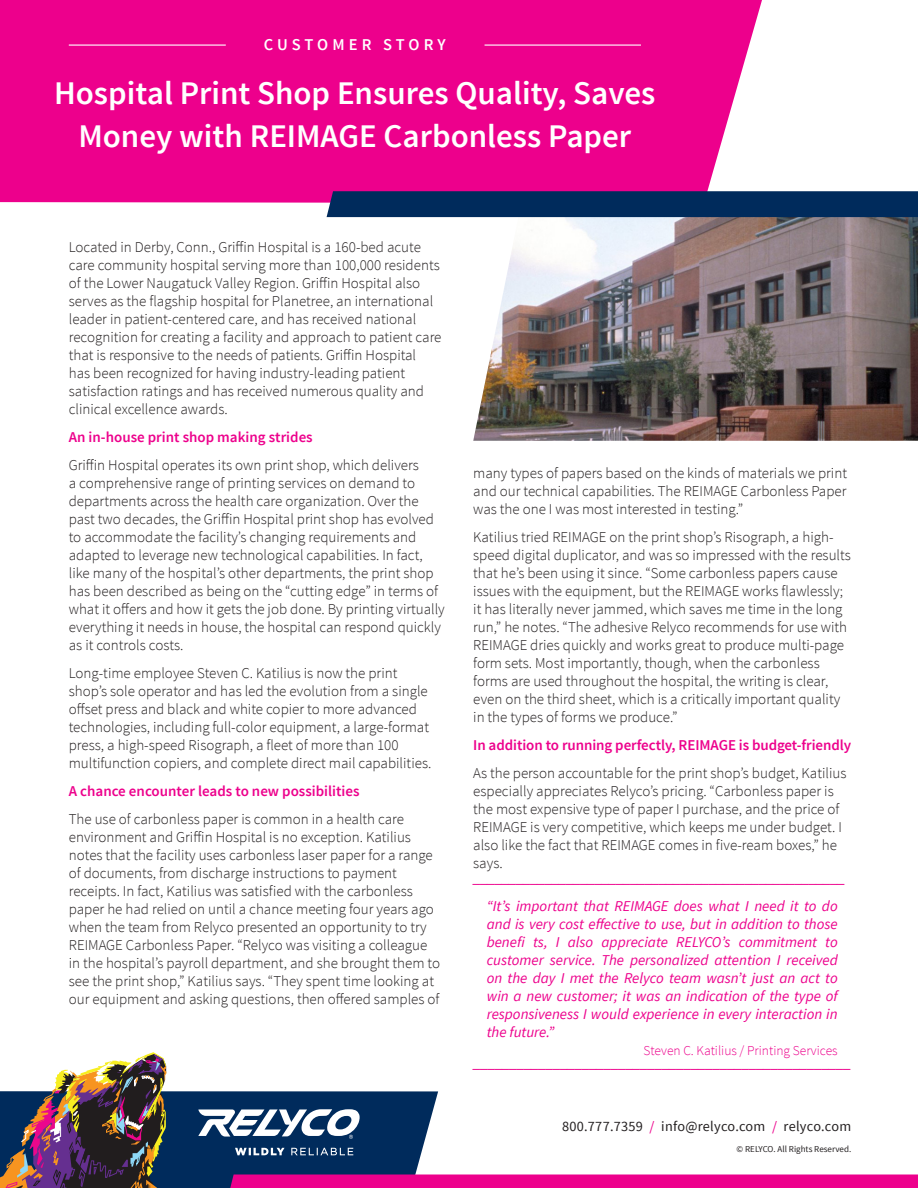
<style>
.page{position:relative;width:918px;height:1188px;background:#fff}
.page>*{position:absolute;margin:0;border:0;box-sizing:border-box;transform-origin:0 0}
.question{font:600 33px "Source Sans Pro";color:#fff}
.question-2{font:600 16.5px "Source Sans Pro";letter-spacing:.235em;color:#fff}
.question-3{font:300 15px/18px "Source Sans Pro";color:#231f20}
.question-4{font:italic 15px/18px "Source Sans Pro";color:#ed008c;text-align:justify}
.question-5{font:600 15px "Source Sans Pro";color:#ed008c}
.question-6{font:italic 15px "Source Sans Pro";color:#ed008c;scale:1.1 1}
.question-7{font:14.25px "Source Sans Pro";letter-spacing:.02em;color:#231f20}
.question-8{font:300 13.5px "Source Sans Pro";color:#ed008c}
.question-9{font:9px "Source Sans Pro";color:#231f20}
.s1{color:#ed008c}
</style>
<div class="page">
<img style="left:473px;top:217px;width:445px;height:224px">
<div style="left:0;top:0;width:762px;height:203px;background:#ed008c"></div>
<div style="left:327px;top:191px;width:591px;height:26px;background:#002b5c"></div>
<hr style="left:69px;top:45px;width:157px;height:1px;background:#fff">
<hr style="left:485px;top:45px;width:156px;height:1px;background:#fff">
<svg style="left:0;top:1052px;width:918px;height:136px"></svg>
<p class="question-2" style="left:264px;top:34px;width:183px">CUSTOMER STORY</p>
<p class="question" style="left:54px;top:72px;width:603px">Hospital Print Shop Ensures Quality, Saves</p>
<p class="question" style="left:78px;top:115px;width:554px">Money with REIMAGE Carbonless Paper</p>
<p class="question-3" style="left:69px;top:238px;width:374px">Located in Derby, Conn., Griffin Hospital is a 160-bed acute care community hospital serving more than 100,000 residents of the Lower Naugatuck Valley Region. Griffin Hospital also serves as the flagship hospital for Planetree, an international leader in patient-centered care, and has received national recognition for creating a facility and approach to patient care that is responsive to the needs of patients. Griffin Hospital<br>has been recognized for having industry-leading patient satisfaction ratings and has received numerous quality and clinical excellence awards.</p>
<p class="question-5" style="left:69px;top:428px;width:245px">An in-house print shop making strides</p>
<p class="question-3" style="left:69px;top:456px;width:378px">Griffin Hospital operates its own print shop, which delivers<br>a comprehensive range of printing services on demand to departments across the health care organization. Over the past two decades, the Griffin Hospital print shop has evolved to accommodate the facility’s changing requirements and adapted to leverage new technological capabilities. In fact, like many of the hospital’s other departments, the print shop has been described as being on the “cutting edge” in terms of what it offers and how it gets the job done. By printing virtually everything it needs in house, the hospital can respond quickly as it controls costs.</p>
<p class="question-3" style="left:69px;top:664px;width:364px">Long-time employee Steven C. Katilius is now the print shop’s sole operator and has led the evolution from a single offset press and black and white copier to more advanced technologies, including full-color equipment, a large-format press, a high-speed Risograph, a fleet of more than 100 multifunction copiers, and complete direct mail capabilities.</p>
<p class="question-5" style="left:69px;top:782px;width:292px">A chance encounter leads to new possibilities</p>
<p class="question-3" style="left:69px;top:810px;width:373px">The use of carbonless paper is common in a health care environment and Griffin Hospital is no exception. Katilius notes that the facility uses carbonless laser paper for a range of documents, from discharge instructions to payment receipts. In fact, Katilius was satisfied with the carbonless paper he had relied on until a chance meeting four years ago when the team from Relyco presented an opportunity to try REIMAGE Carbonless Paper. “Relyco was visiting a colleague in the hospital’s payroll department, and she brought them to see the print shop,” Katilius says. “They spent time looking at our equipment and asking questions, then offered samples of</p>
<p class="question-3" style="left:473px;top:464px;width:375px;text-align:justify">many types of papers based on the kinds of materials we print and our technical capabilities. The REIMAGE Carbonless Paper was the one I was most interested in testing.”</p>
<p class="question-3" style="left:473px;top:528px;width:379px">Katilius tried REIMAGE on the print shop’s Risograph, a high&shy;speed digital duplicator, and was so impressed with the results that he’s been using it since. “Some carbonless papers cause issues with the equipment, but the REIMAGE works flawlessly; it has literally never jammed, which saves me time in the long run,” he notes. “The adhesive Relyco recommends for use with REIMAGE dries quickly and works great to produce multi-page form sets. Most importantly, though, when the carbonless forms are used throughout the hospital, the writing is clear, even on the third sheet, which is a critically important quality in the types of forms we produce.”</p>
<p class="question-5" style="left:473px;top:735px;width:380px">In addition to running perfectly, REIMAGE is budget-friendly</p>
<p class="question-3" style="left:473px;top:764px;width:375px">As the person accountable for the print shop’s budget, Katilius especially appreciates Relyco’s pricing. “Carbonless paper is the most expensive type of paper I purchase, and the price of REIMAGE is very competitive, which keeps me under budget. I also like the fact that REIMAGE comes in five-ream boxes,” he says.</p>
<p class="question-6" style="left:473px;top:869px;width:340px">____________________________________________________</p>
<p class="question-4" style="left:487px;top:897px;width:353px">“It’s important that REIMAGE does what I need it to do and is very cost effective to use, but in addition to those benefi ts, I also appreciate RELYCO’s commitment to customer service. The personalized attention I received on the day I met the Relyco team wasn’t just an act to win a new customer; it was an indication of the type of responsiveness I would experience in every interaction in the future.”</p>
<p class="question-8" style="left:643px;top:1042px;width:196px">Steven C. Katilius / Printing Services</p>
<p class="question-6" style="left:473px;top:1054px;width:345px">____________________________________________________</p>
<p class="question-7" style="left:562px;top:1118px;width:291px">800.777.7359 <span class="s1">/</span> info@relyco.com <span class="s1">/</span> relyco.com</p>
<p class="question-9" style="left:737px;top:1143px;width:116px">© RELYCO. All Rights Reserved.</p>
</div>
